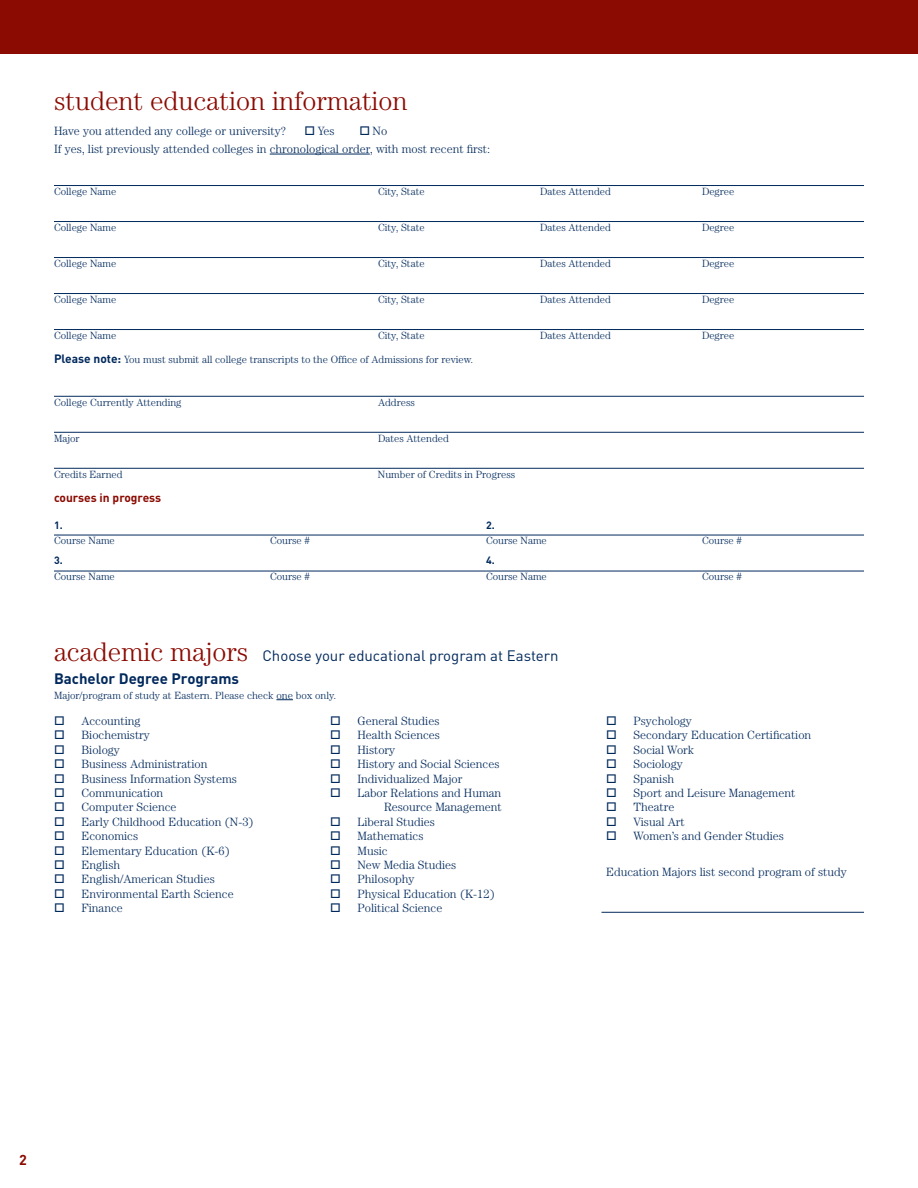
<style>
.page{position:relative;width:918px;height:1188px;background:#fff}
.page>*{position:absolute;margin:0;border:0;box-sizing:border-box;transform-origin:0 0}
.t1{font:300 27px "Century";color:#8b0a02}
.t2{font:15px "DIN";color:#00295c}
.t3{font:700 15px "DIN";color:#00295c}
.t4{font:700 14.25px "DIN";color:#8b0a02}
.t5{font:300 12px "Century";color:#00295c}
.t6{font:700 12px "DIN";color:#8b0a02}
.t7{font:300 10.5px "Century";color:#00295c}
.t8{font:700 10.5px "DIN";color:#00295c}
.s1{font-family:"DIN";font-weight:700;font-size:12px}
.s2{font-family:"Century";font-weight:300;font-size:27px;color:#8b0a02}
</style>
<div class="page">
<div style="left:0;top:0;width:918px;height:54px;background:#8b0a02"></div>
<hr style="left:270px;top:154px;width:100px;height:1px;background:#00295c">
<hr style="left:54px;top:185px;width:810px;height:1px;background:#00295c">
<hr style="left:54px;top:221px;width:810px;height:1px;background:#00295c">
<hr style="left:54px;top:257px;width:810px;height:1px;background:#00295c">
<hr style="left:54px;top:293px;width:810px;height:1px;background:#00295c">
<hr style="left:54px;top:329px;width:810px;height:1px;background:#00295c">
<hr style="left:54px;top:396px;width:810px;height:1px;background:#00295c">
<hr style="left:54px;top:432px;width:810px;height:1px;background:#00295c">
<hr style="left:54px;top:468px;width:810px;height:1px;background:#00295c">
<hr style="left:54px;top:535px;width:810px;height:1px;background:#00295c">
<hr style="left:54px;top:571px;width:810px;height:1px;background:#00295c">
<svg style="left:276px;top:699px;width:17px;height:1px"></svg>
<hr style="left:602px;top:912px;width:262px;height:1px;background:#00295c">
<p class="t1" style="left:54px;top:85px;width:355px">student education information</p>
<p class="t5" style="left:54px;top:124px;width:233px">Have you attended any college or university?</p>
<p class="t5" style="left:305px;top:124px;width:31px">□ Yes</p>
<p class="t5" style="left:359px;top:124px;width:29px">□No</p>
<p class="t5" style="left:54px;top:142px;width:438px">If yes, list previously attended colleges in chronological order, with most recent first:</p>
<p class="t7" style="left:54px;top:185px;width:64px">College Name</p>
<p class="t7" style="left:378px;top:185px;width:48px">City, State</p>
<p class="t7" style="left:540px;top:185px;width:72px">Dates Attended</p>
<p class="t7" style="left:702px;top:185px;width:34px">Degree</p>
<p class="t7" style="left:54px;top:221px;width:64px">College Name</p>
<p class="t7" style="left:378px;top:221px;width:48px">City, State</p>
<p class="t7" style="left:540px;top:221px;width:72px">Dates Attended</p>
<p class="t7" style="left:702px;top:221px;width:34px">Degree</p>
<p class="t7" style="left:54px;top:257px;width:64px">College Name</p>
<p class="t7" style="left:378px;top:257px;width:48px">City, State</p>
<p class="t7" style="left:540px;top:257px;width:72px">Dates Attended</p>
<p class="t7" style="left:702px;top:257px;width:34px">Degree</p>
<p class="t7" style="left:54px;top:293px;width:64px">College Name</p>
<p class="t7" style="left:378px;top:293px;width:48px">City, State</p>
<p class="t7" style="left:540px;top:293px;width:72px">Dates Attended</p>
<p class="t7" style="left:702px;top:293px;width:34px">Degree</p>
<p class="t7" style="left:54px;top:329px;width:64px">College Name</p>
<p class="t7" style="left:378px;top:329px;width:48px">City, State</p>
<p class="t7" style="left:540px;top:329px;width:72px">Dates Attended</p>
<p class="t7" style="left:702px;top:329px;width:34px">Degree</p>
<p class="t7" style="left:54px;top:353px;width:421px"><span class="s1">Please note:</span> You must submit all college transcripts to the Office of Admissions for review.</p>
<p class="t7" style="left:54px;top:397px;width:129px">College Currently Attending</p>
<p class="t7" style="left:378px;top:397px;width:38px">Address</p>
<p class="t7" style="left:54px;top:433px;width:27px">Major</p>
<p class="t7" style="left:378px;top:433px;width:72px">Dates Attended</p>
<p class="t7" style="left:54px;top:469px;width:70px">Credits Earned</p>
<p class="t7" style="left:378px;top:469px;width:139px">Number of Credits in Progress</p>
<p class="t6" style="left:54px;top:490px;width:109px">courses in progress</p>
<p class="t7" style="left:54px;top:535px;width:62px">Course Name</p>
<p class="t7" style="left:270px;top:535px;width:42px">Course #</p>
<p class="t7" style="left:486px;top:535px;width:62px">Course Name</p>
<p class="t7" style="left:702px;top:535px;width:42px">Course #</p>
<p class="t7" style="left:54px;top:571px;width:62px">Course Name</p>
<p class="t7" style="left:270px;top:571px;width:42px">Course #</p>
<p class="t7" style="left:486px;top:571px;width:62px">Course Name</p>
<p class="t7" style="left:702px;top:571px;width:42px">Course #</p>
<p class="t8" style="left:54px;top:519px;width:10px">1.</p>
<p class="t8" style="left:486px;top:519px;width:10px">2.</p>
<p class="t8" style="left:54px;top:554px;width:10px">3.</p>
<p class="t8" style="left:486px;top:554px;width:10px">4.</p>
<p class="t2" style="left:54px;top:646px;width:506px"><span class="s2">academic majors</span> Choose your educational program at Eastern</p>
<p class="t3" style="left:54px;top:668px;width:187px">Bachelor Degree Programs</p>
<p class="t7" style="left:54px;top:689px;width:284px">Major/program of study at Eastern. Please check one box only.</p>
<p class="t5" style="left:54px;top:714px;width:88px">□ Accounting</p>
<p class="t5" style="left:54px;top:728px;width:97px">□ Biochemistry</p>
<p class="t5" style="left:54px;top:743px;width:67px">□ Biology</p>
<p class="t5" style="left:54px;top:757px;width:155px">□ Business Administration</p>
<p class="t5" style="left:54px;top:772px;width:185px">□ Business Information Systems</p>
<p class="t5" style="left:54px;top:786px;width:111px">□ Communication</p>
<p class="t5" style="left:54px;top:800px;width:124px">□ Computer Science</p>
<p class="t5" style="left:54px;top:815px;width:201px">□ Early Childhood Education (N-3)</p>
<p class="t5" style="left:54px;top:829px;width:86px">□ Economics</p>
<p class="t5" style="left:54px;top:844px;width:178px">□ Elementary Education (K-6)</p>
<p class="t5" style="left:54px;top:858px;width:68px">□ English</p>
<p class="t5" style="left:54px;top:872px;width:162px">□ English/American Studies</p>
<p class="t5" style="left:54px;top:887px;width:181px">□ Environmental Earth Science</p>
<p class="t5" style="left:54px;top:901px;width:70px">□ Finance</p>
<p class="t5" style="left:330px;top:714px;width:111px">□ General Studies</p>
<p class="t5" style="left:330px;top:728px;width:111px">□ Health Sciences</p>
<p class="t5" style="left:330px;top:743px;width:67px">□ History</p>
<p class="t5" style="left:330px;top:757px;width:171px">□ History and Social Sciences</p>
<p class="t5" style="left:330px;top:772px;width:134px">□ Individualized Major</p>
<p class="t5" style="left:330px;top:786px;width:173px">□ Labor Relations and Human</p>
<p class="t5" style="left:384px;top:800px;width:119px">Resource Management</p>
<p class="t5" style="left:330px;top:815px;width:107px">□ Liberal Studies</p>
<p class="t5" style="left:330px;top:829px;width:95px">□ Mathematics</p>
<p class="t5" style="left:330px;top:844px;width:59px">□ Music</p>
<p class="t5" style="left:330px;top:858px;width:128px">□ New Media Studies</p>
<p class="t5" style="left:330px;top:872px;width:86px">□ Philosophy</p>
<p class="t5" style="left:330px;top:887px;width:167px">□ Physical Education (K-12)</p>
<p class="t5" style="left:330px;top:901px;width:114px">□ Political Science</p>
<p class="t5" style="left:606px;top:714px;width:87px">□ Psychology</p>
<p class="t5" style="left:606px;top:728px;width:207px">□ Secondary Education Certification</p>
<p class="t5" style="left:606px;top:743px;width:90px">□ Social Work</p>
<p class="t5" style="left:606px;top:757px;width:78px">□ Sociology</p>
<p class="t5" style="left:606px;top:772px;width:70px">□ Spanish</p>
<p class="t5" style="left:606px;top:786px;width:191px">□ Sport and Leisure Management</p>
<p class="t5" style="left:606px;top:800px;width:70px">□ Theatre</p>
<p class="t5" style="left:606px;top:815px;width:80px">□ Visual Art</p>
<p class="t5" style="left:606px;top:829px;width:179px">□ Women’s and Gender Studies</p>
<p class="t5" style="left:606px;top:865px;width:242px">Education Majors list second program of study</p>
<p class="t4" style="left:19px;top:1150px;width:9px">2</p>
</div>
